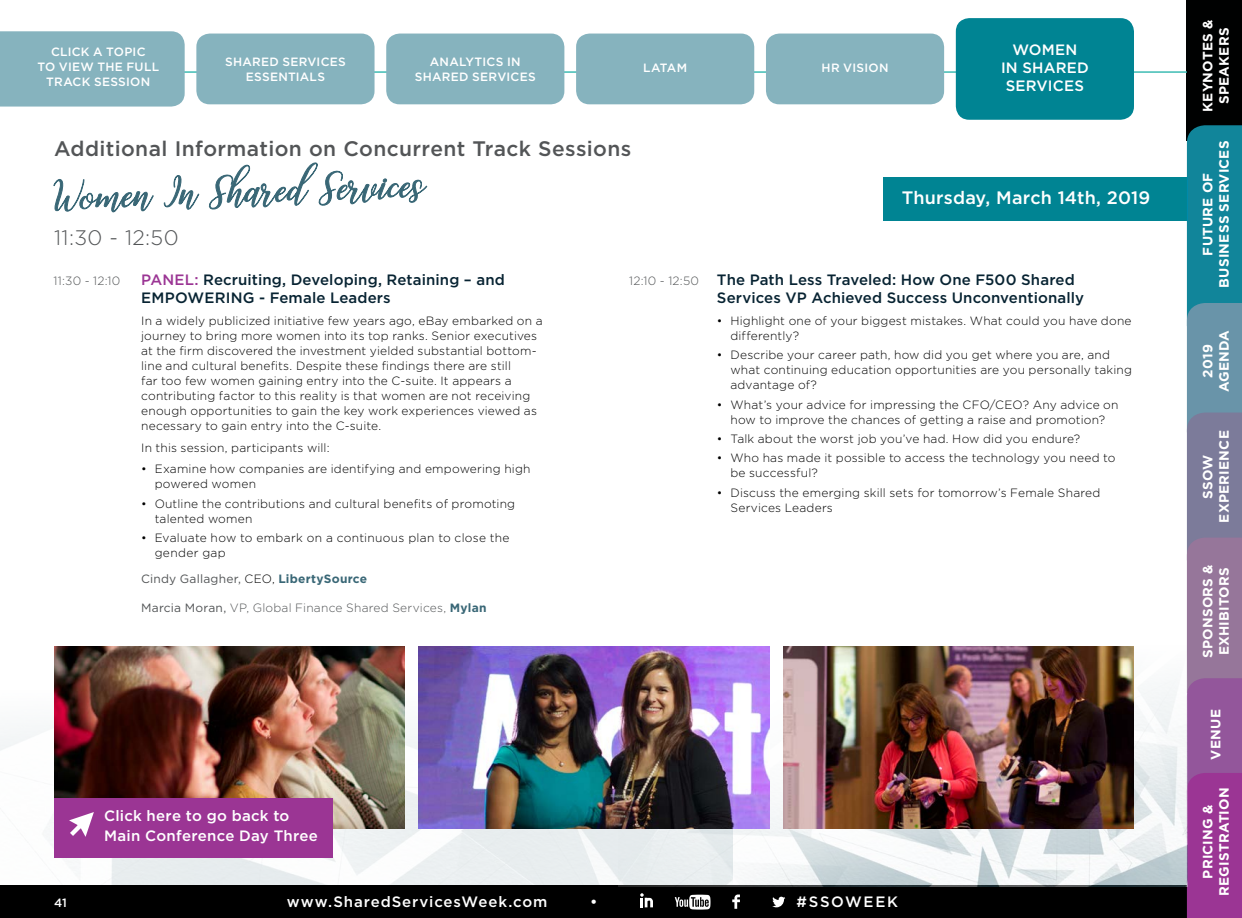
<style>
.page{position:relative;width:1242px;height:918px;background:#fff}
.page>*{position:absolute;margin:0;border:0;box-sizing:border-box;transform-origin:0 0}
.t1{font:51px "Challista Script";color:#396776}
.t2{font:500 21px "Gotham";letter-spacing:.015em;color:#535557}
.t3{font:300 21px "Gotham";letter-spacing:.02em;color:#535557}
.t4{font:500 18px "Gotham";letter-spacing:.005em;color:#fff}
.Session_Title{font:500 15px/18px "Gotham";letter-spacing:.01em;color:#072332}
.t5{font:500 15px/18px "Gotham";letter-spacing:.02em;color:#fff;text-align:center}
.t6{font:500 15px "Gotham";letter-spacing:.06em;color:#fff}
.t7{font:500 15px "Gotham";letter-spacing:.11em;color:#fff}
.t8{font:700 13.5px/16.2px "Gotham";letter-spacing:.02em;color:#fff;text-align:center}
.Normal_Indent{font:300 12px/15px "Gotham";letter-spacing:.015em;color:#000}
.t9{font:500 12px/15px "Gotham";letter-spacing:.02em;color:#fff;text-align:center}
.Normal_Indent-2{font:300 12px "Gotham";letter-spacing:.02em;color:#535557}
.Normal_Indent-3{font:12px "Gotham";letter-spacing:.015em;color:#535557}
.Session_Title-2{font:300 12px "Gotham";letter-spacing:.02em;color:#535557}
.s1{color:#9b3594}
.s2{font-weight:300;color:#000}
.s3{font-weight:700;color:#396776}
.s4{font-weight:400}
.s5{font-weight:300;font-size:12px;color:#535557}
</style>
<div class="page">
<div style="left:0;top:886px;width:1188px;height:32px;background:#000"></div>
<svg style="left:640px;top:893px;width:13px;height:14px"></svg>
<svg style="left:675px;top:895px;width:36px;height:15px"></svg>
<svg style="left:732px;top:895px;width:8px;height:14px"></svg>
<svg style="left:772px;top:897px;width:13px;height:10px"></svg>
<div style="left:1187px;top:0;width:55px;height:140px;background:#000101"></div>
<svg style="left:1187px;top:125px;width:55px;height:793px;background:#6d6e9a"></svg>
<img style="left:619px;top:565px;width:569px;height:321px">
<img style="left:0;top:659px;width:732px;height:226px">
<svg style="left:53px;top:179px;width:101px;height:34px"></svg>
<svg style="left:163px;top:175px;width:37px;height:35px"></svg>
<svg style="left:208px;top:162px;width:220px;height:48px"></svg>
<hr style="left:0;top:71px;width:1187px;height:2px;background:#3dbcb3">
<div style="left:386px;top:34px;width:178px;height:70px;background:#86b3be;border-radius:14px"></div>
<div style="left:766px;top:34px;width:178px;height:70px;background:#86b3be;border-radius:14px"></div>
<div style="left:196px;top:34px;width:179px;height:70px;background:#86b3be;border-radius:14px"></div>
<div style="left:956px;top:18px;width:178px;height:102px;background:#008493;border-radius:14px"></div>
<div style="left:576px;top:34px;width:178px;height:70px;background:#86b3be;border-radius:14px"></div>
<img style="left:54px;top:647px;width:351px;height:181px">
<img style="left:419px;top:647px;width:350px;height:181px">
<img style="left:783px;top:647px;width:351px;height:181px">
<div style="left:883px;top:177px;width:305px;height:43px;background:#008493"></div>
<div style="left:0;top:31px;width:185px;height:76px;background:#86b3be"></div>
<div style="left:54px;top:798px;width:279px;height:60px;background:#9b3594"></div>
<svg style="left:69px;top:812px;width:25px;height:25px"></svg>
<p class="t9" style="left:37px;top:44px;width:123px">CLICK A TOPIC<br>TO VIEW THE FULL<br>TRACK SESSION</p>
<p class="t9" style="left:225px;top:54px;width:122px">SHARED SERVICES<br>ESSENTIALS</p>
<p class="t9" style="left:415px;top:54px;width:122px">ANALYTICS IN<br>SHARED SERVICES</p>
<p class="t9" style="left:822px;top:60px;width:68px">HR VISION</p>
<p class="t9" style="left:643px;top:60px;width:45px">LATAM</p>
<p class="t5" style="left:1001px;top:40px;width:89px">WOMEN<br>IN SHARED<br>SERVICES</p>
<p class="t2" style="left:54px;top:137px;width:579px">Additional Information on Concurrent Track Sessions</p>
<p class="t1" style="left:53px;top:167px;width:374px;rotate:-2deg">Women In Shared Services</p>
<p class="t3" style="left:54px;top:226px;width:126px">11:30 - 12:50</p>
<p class="t4" style="left:902px;top:187px;width:250px">Thursday, March 14th, 2019</p>
<p class="Session_Title-2" style="left:53px;top:274px;width:68px">11:30 - 12:10</p>
<p class="Session_Title" style="left:141px;top:270px;width:365px"><span class="s1">PANEL:</span> Recruiting, Developing, Retaining – and<br>EMPOWERING - Female Leaders</p>
<p class="Normal_Indent" style="left:141px;top:313px;width:403px">In a widely publicized initiative few years ago, eBay embarked on a journey to bring more women into its top ranks. Senior executives at the firm discovered the investment yielded substantial bottom&shy;line and cultural benefits. Despite these findings there are still<br>far too few women gaining entry into the C-suite. It appears a contributing factor to this reality is that women are not receiving enough opportunities to gain the key work experiences viewed as necessary to gain entry into the C-suite.</p>
<p class="Normal_Indent" style="left:141px;top:440px;width:190px">In this session, participants will:</p>
<p class="Normal_Indent" style="left:155px;top:462px;width:377px;text-indent:-14px">• Examine how companies are identifying and empowering high powered women</p>
<p class="Normal_Indent" style="left:155px;top:496px;width:362px;text-indent:-14px">• Outline the contributions and cultural benefits of promoting talented women</p>
<p class="Normal_Indent" style="left:155px;top:530px;width:356px;text-indent:-14px">• Evaluate how to embark on a continuous plan to close the gender gap</p>
<p class="Normal_Indent-3" style="left:141px;top:572px;width:228px">Cindy Gallagher, <span class="s2">CEO,</span> <span class="s3">LibertySource</span></p>
<p class="Normal_Indent-2" style="left:141px;top:601px;width:347px"><span class="s4">Marcia Moran,</span> VP, Global Finance Shared Services, <span class="s3">Mylan</span></p>
<p class="t5" style="left:104px;top:806px;width:215px;line-height:19.5px;text-align:left">Click here to go back to<br>Main Conference Day Three</p>
<p class="Session_Title" style="left:717px;top:270px;width:369px;text-indent:-88px"><span class="s5">12:10 - 12:50</span> The Path Less Traveled: How One F500 Shared<br>Services VP Achieved Success Unconventionally</p>
<p class="Normal_Indent" style="left:730px;top:313px;width:403px;text-indent:-14px">• Highlight one of your biggest mistakes. What could you have done differently?</p>
<p class="Normal_Indent" style="left:730px;top:347px;width:403px;text-indent:-14px">• Describe your career path, how did you get where you are, and what continuing education opportunities are you personally taking advantage of?</p>
<p class="Normal_Indent" style="left:717px;top:397px;width:403px;text-align:center">• What’s your advice for impressing the CFO/CEO? Any advice on how to improve the chances of getting a raise and promotion?</p>
<p class="Normal_Indent" style="left:717px;top:431px;width:365px">• Talk about the worst job you’ve had. How did you endure?</p>
<p class="Normal_Indent" style="left:730px;top:450px;width:387px;text-indent:-14px">• Who has made it possible to access the technology you need to be successful?</p>
<p class="Normal_Indent" style="left:730px;top:485px;width:371px;text-indent:-14px">• Discuss the emerging skill sets for tomorrow’s Female Shared<br>Services Leaders</p>
<p class="t9" style="left:54px;top:895px;width:14px">41</p>
<p class="t6" style="left:287px;top:894px;width:262px">www.SharedServicesWeek.com</p>
<p class="t5" style="left:590px;top:893px;width:9px">•</p>
<p class="t7" style="left:797px;top:894px;width:103px">#SSOWEEK</p>
<p class="t8" style="left:1199px;top:112px;width:94px;rotate:-90deg">KEYNOTES &amp;<br>SPEAKERS</p>
<p class="t8" style="left:1199px;top:288px;width:149px;rotate:-90deg">FUTURE OF<br>BUSINESS SERVICES</p>
<p class="t8" style="left:1199px;top:392px;width:64px;rotate:-90deg">2019<br>AGENDA</p>
<p class="t8" style="left:1199px;top:523px;width:94px;rotate:-90deg">SSOW<br>EXPERIENCE</p>
<p class="t8" style="left:1199px;top:658px;width:95px;text-align:left;rotate:-90deg">SPONSORS &amp;<br>EXHIBITORS</p>
<p class="t8" style="left:1207px;top:760px;width:52px;rotate:-90deg">VENUE</p>
<p class="t8" style="left:1199px;top:896px;width:110px;rotate:-90deg">PRICING &amp;<br>REGISTRATION</p>
</div>
